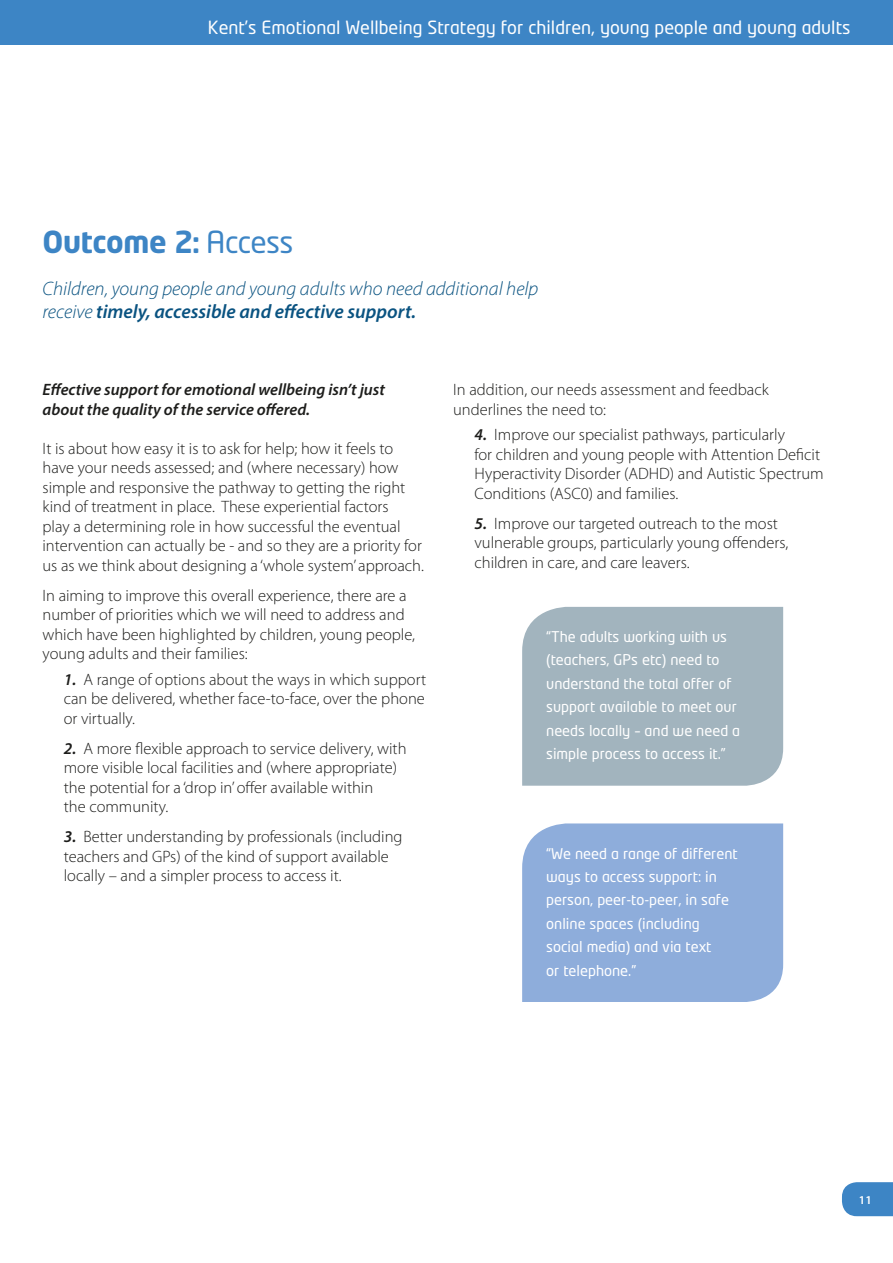
<style>
.page{position:relative;width:893px;height:1263px;background:#fff}
.page>*{position:absolute;margin:0;border:0;box-sizing:border-box;transform-origin:0 0}
.t1{font:700 30px "Neo Tech Std";letter-spacing:-.01em;color:#3d85c5}
.Text{font:italic 300 19.5px/22.5px "Myriad Pro";color:#0a5381}
.t2{font:18px "Neo Tech";color:#fff}
.Text-2{font:300 16.5px/19.5px "Myriad Pro";color:#1d1d1b}
.Main_Head{font:italic 600 16.5px "Myriad Pro";color:#1d1d1b}
.Main_Head-2{font:14.7px/23.4px "Neo Tech";color:#fff}
.t3{font:600 12px "Myriad Pro";color:#fff}
.s1{font-family:"Asap"}
.s2{font-family:"Neo Tech";font-weight:400}
.s3{font-weight:600}
.s4{font-weight:600;font-style:italic}
</style>
<div class="page">
<div style="left:0;top:0;width:893px;height:45px;background:#3d85c5"></div>
<svg style="left:842px;top:1182px;width:51px;height:34px;background:#478bc8"></svg>
<div style="left:522px;top:823px;width:261px;height:179px;background:#8eaddb"></div>
<div style="left:522px;top:607px;width:261px;height:179px;background:#a2b4be"></div>
<p class="t2" style="left:208px;top:19px;width:644px">Kent’s Emotional Wellbeing Strategy for children, young people and young adults</p>
<p class="t1" style="left:43px;top:223px;width:253px">Outcome 2<span class="s1">:</span> <span class="s2">Access</span></p>
<p class="Text" style="left:43px;top:277px;width:497px">Children, young people and young adults who need additional help receive <span class="s3">timely, accessible and effective support.</span></p>
<p class="Main_Head" style="left:43px;top:379px;width:344px">Effective support for emotional wellbeing isn’t just</p>
<p class="Main_Head" style="left:43px;top:399px;width:269px">about the quality of the service offered.</p>
<p class="Text-2" style="left:43px;top:439px;width:383px">It is about how easy it is to ask for help; how it feels to have your needs assessed; and (where necessary) how simple and responsive the pathway to getting the right kind of treatment in place. These experiential factors<br>play a determining role in how successful the eventual intervention can actually be - and so they are a priority for us as we think about designing a ‘whole system’ approach.</p>
<p class="Text-2" style="left:43px;top:586px;width:374px">In aiming to improve this overall experience, there are a number of priorities which we will need to address and which have been highlighted by children, young people, young adults and their families:</p>
<p class="Text-2" style="left:64px;top:670px;width:364px;text-align:justify"><span class="s4">1.</span> A range of options about the ways in which support can be delivered, whether face-to-face, over the phone or virtually.</p>
<p class="Text-2" style="left:64px;top:739px;width:344px"><span class="s4">2.</span> A more flexible approach to service delivery, with more visible local facilities and (where appropriate) the potential for a ‘drop in’ offer available within</p>
<p class="Text-2" style="left:64px;top:797px;width:106px">the community.</p>
<p class="Text-2" style="left:64px;top:827px;width:340px"><span class="s4">3.</span> Better understanding by professionals (including teachers and GPs) of the kind of support available locally – and a simpler process to access it.</p>
<p class="Text-2" style="left:453px;top:380px;width:317px">In addition, our needs assessment and feedback underlines the need to:</p>
<p class="Text-2" style="left:474px;top:425px;width:351px"><span class="s4">4.</span> Improve our specialist pathways, particularly<br>for children and young people with Attention Deficit Hyperactivity Disorder (ADHD) and Autistic Spectrum Conditions (ASC0) and families.</p>
<p class="Text-2" style="left:474px;top:514px;width:315px"><span class="s4">5.</span> Improve our targeted outreach to the most vulnerable groups, particularly young offenders, children in care, and care leavers.</p>
<p class="Main_Head-2" style="left:546px;top:625px;width:196px">“The adults working with us (teachers, GPs etc) need to understand the total offer of support available to meet our needs locally – and we need a simple process to access it.”</p>
<p class="Main_Head-2" style="left:546px;top:842px;width:193px">“We need a range of different ways to access support: in</p>
<p class="Main_Head-2" style="left:546px;top:889px;width:184px">person, peer-to-peer, in safe online spaces (including</p>
<p class="Main_Head-2" style="left:546px;top:936px;width:167px">social media) and via text</p>
<p class="Main_Head-2" style="left:546px;top:959px;width:92px">or telephone.”</p>
<p class="t3" style="left:859px;top:1192px;width:14px">11</p>
</div>
